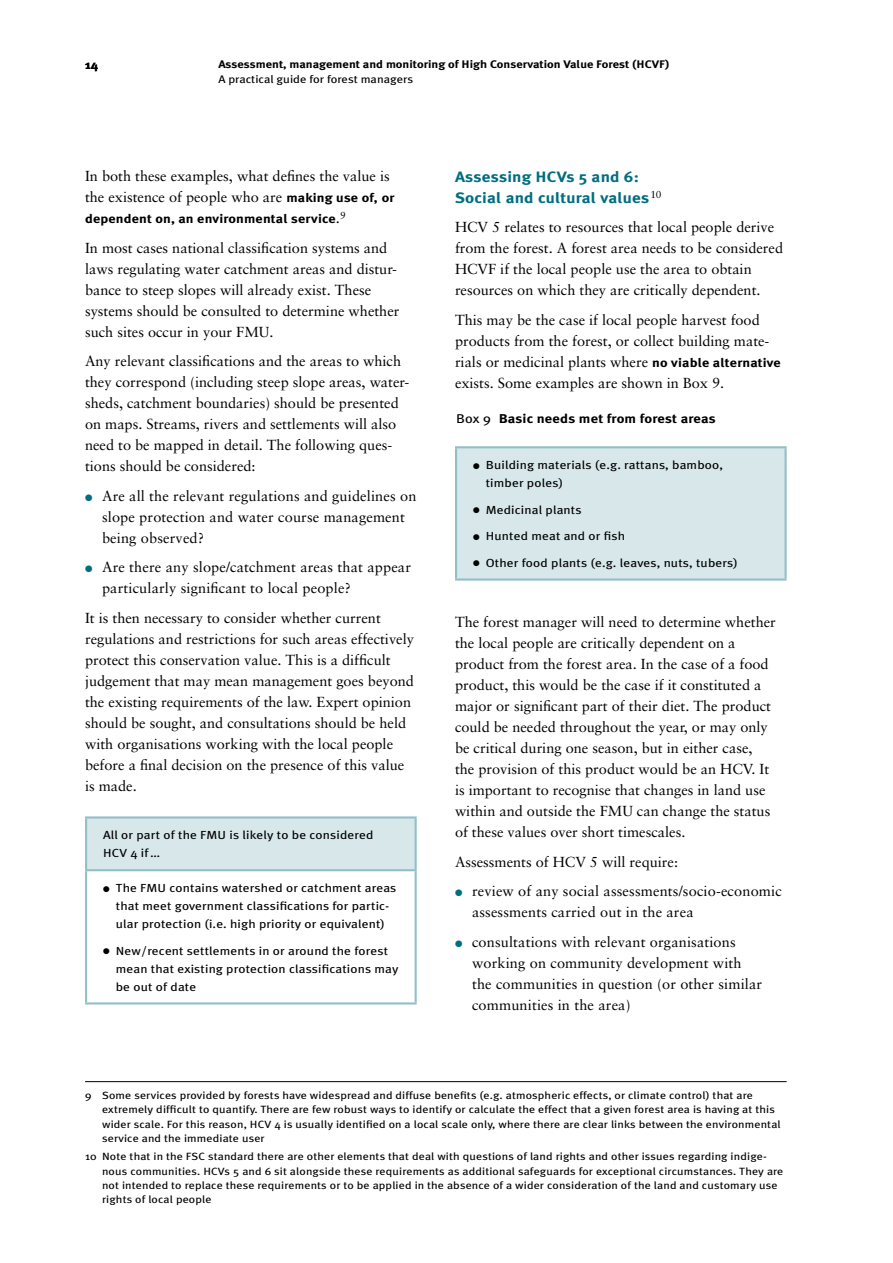
<style>
.page{position:relative;width:893px;height:1263px;background:#fff}
.page>*{position:absolute;margin:0;border:0;box-sizing:border-box;transform-origin:0 0}
.t1{font:700 15px/21px "Meta Plus";letter-spacing:.01em;color:#006d81;scale:1.15 1}
.t2{font:14.55px/21px "Sabon";color:#000}
.t3{font:700 12.75px "Meta Plus";letter-spacing:.01em;color:#000;scale:1.15 1}
.t4{font:700 12.45px "Meta Plus";letter-spacing:.01em;color:#000;scale:1.15 1}
.t5{font:700 12px "Meta Plus";color:#000;scale:1.15 1}
.t6{font:11.7px/18px "Meta Plus";letter-spacing:.01em;color:#000;scale:1.15 1}
.t7{font:700 10.95px "Meta Plus";color:#000;scale:1.15 1}
.t8{font:10.95px "Meta Plus";color:#000;scale:1.15 1}
.t9{font:10.5px/14.2px "Meta Plus";letter-spacing:.01em;color:#000;scale:1.15 1}
.s1{font-family:"Meta Plus";font-weight:700;font-size:12.45px}
.s2{font-family:"Sabon";font-weight:400;font-size:14.55px}
.s3{color:#006d81}
.s4{font-weight:400}
</style>
<div class="page">
<div style="left:86px;top:817px;width:330px;height:53px;background:#d7e7ea"></div>
<hr style="left:85px;top:816px;width:332px;height:2px;background:#91bfc8">
<hr style="left:85px;top:818px;width:2px;height:51px;background:#91bfc8">
<hr style="left:415px;top:818px;width:2px;height:51px;background:#91bfc8">
<hr style="left:85px;top:869px;width:332px;height:2px;background:#91bfc8">
<hr style="left:85px;top:871px;width:2px;height:131px;background:#91bfc8">
<hr style="left:415px;top:871px;width:2px;height:131px;background:#91bfc8">
<hr style="left:85px;top:1002px;width:332px;height:2px;background:#91bfc8">
<div style="left:456px;top:447px;width:330px;height:132px;background:#d7e7ea"></div>
<hr style="left:455px;top:446px;width:332px;height:2px;background:#91bfc8">
<hr style="left:455px;top:448px;width:2px;height:130px;background:#91bfc8">
<hr style="left:784px;top:448px;width:3px;height:130px;background:#91bfc8">
<hr style="left:455px;top:578px;width:332px;height:3px;background:#91bfc8">
<hr style="left:85px;top:1081px;width:702px;height:1px;background:#000">
<p class="t5" style="left:85px;top:58px;width:13px">14</p>
<p class="t7" style="left:218px;top:58px;width:394px">Assessment, management and monitoring of High Conservation Value Forest (HCVF)</p>
<p class="t8" style="left:218px;top:73px;width:171px">A practical guide for forest managers</p>
<p class="t2" style="left:85px;top:166px;width:311px">In both these examples, what defines the value is the existence of people who are <span class="s1">making use of, or</span></p>
<p class="t4" style="left:85px;top:212px;width:228px">dependent on, an environmental service<span class="s2">.</span><sup>9</sup></p>
<p class="t2" style="left:85px;top:237px;width:316px">In most cases national classification systems and laws regulating water catchment areas and distur&shy;bance to steep slopes will already exist. These systems should be consulted to determine whether such sites occur in your FMU.</p>
<p class="t2" style="left:85px;top:351px;width:326px">Any relevant classifications and the areas to which they correspond (including steep slope areas, water&shy;sheds, catchment boundaries) should be presented on maps. Streams, rivers and settlements will also need to be mapped in detail. The following ques&shy;tions should be considered:</p>
<p class="t2" style="left:102px;top:485px;width:316px;text-indent:-17px"><span class="s3">●</span> Are all the relevant regulations and guidelines on slope protection and water course management being observed?</p>
<p class="t2" style="left:102px;top:557px;width:310px;text-indent:-17px"><span class="s3">●</span> Are there any slope/catchment areas that appear particularly significant to local people?</p>
<p class="t2" style="left:85px;top:607px;width:331px">It is then necessary to consider whether current regulations and restrictions for such areas effectively protect this conservation value. This is a difficult judgement that may mean management goes beyond the existing requirements of the law. Expert opinion should be sought, and consultations should be held with organisations working with the local people before a final decision on the presence of this value is made.</p>
<p class="t6" style="left:103px;top:826px;width:237px">All or part of the FMU is likely to be considered<br>HCV 4 if…</p>
<p class="t6" style="left:103px;top:879px;width:257px;text-align:center">● The FMU contains watershed or catchment areas that meet government classifications for partic&shy;ular protection (i.e. high priority or equivalent)</p>
<p class="t6" style="left:116px;top:941px;width:247px;text-indent:-13px">● New/recent settlements in or around the forest mean that existing protection classifications may be out of date</p>
<p class="t1" style="left:455px;top:166px;width:181px">Assessing HCVs 5 and 6:<br>Social and cultural values<sup>10</sup></p>
<p class="t2" style="left:455px;top:217px;width:330px">HCV 5 relates to resources that local people derive from the forest. A forest area needs to be considered HCVF if the local people use the area to obtain resources on which they are critically dependent.</p>
<p class="t2" style="left:455px;top:309px;width:327px">This may be the case if local people harvest food products from the forest, or collect building mate&shy;rials or medicinal plants where <span class="s1">no viable alternative </span>exists. Some examples are shown in Box 9.</p>
<p class="t3" style="left:456px;top:411px;width:227px"><span class="s4">Box 9</span> Basic needs met from forest areas</p>
<p class="t6" style="left:486px;top:456px;width:208px;text-indent:-13px">● Building materials (e.g. rattans, bamboo, timber poles)</p>
<p class="t6" style="left:473px;top:501px;width:96px">● Medicinal plants</p>
<p class="t6" style="left:473px;top:527px;width:134px">● Hunted meat and or fish</p>
<p class="t6" style="left:473px;top:554px;width:232px">● Other food plants (e.g. leaves, nuts, tubers)</p>
<p class="t2" style="left:455px;top:611px;width:322px">The forest manager will need to determine whether the local people are critically dependent on a product from the forest area. In the case of a food product, this would be the case if it constituted a major or significant part of their diet. The product could be needed throughout the year, or may only be critical during one season, but in either case,<br>the provision of this product would be an HCV. It is important to recognise that changes in land use within and outside the FMU can change the status of these values over short timescales.</p>
<p class="t2" style="left:455px;top:851px;width:225px">Assessments of HCV 5 will require:</p>
<p class="t2" style="left:472px;top:880px;width:311px;text-indent:-17px"><span class="s3">●</span> review of any social assessments/socio-economic assessments carried out in the area</p>
<p class="t2" style="left:472px;top:931px;width:292px;text-indent:-17px"><span class="s3">●</span> consultations with relevant organisations working on community development with the communities in question (or other similar communities in the area)</p>
<p class="t9" style="left:102px;top:1088px;width:592px;text-indent:-17px">9 Some services provided by forests have widespread and diffuse benefits (e.g. atmospheric effects, or climate control) that are extremely difficult to quantify. There are few robust ways to identify or calculate the effect that a given forest area is having at this wider scale. For this reason, HCV 4 is usually identified on a local scale only, where there are clear links between the environmental service and the immediate user</p>
<p class="t9" style="left:102px;top:1149px;width:594px;text-indent:-17px">10 Note that in the FSC standard there are other elements that deal with questions of land rights and other issues regarding indige&shy;nous communities. HCVs 5 and 6 sit alongside these requirements as additional safeguards for exceptional circumstances. They are not intended to replace these requirements or to be applied in the absence of a wider consideration of the land and customary use rights of local people</p>
</div>
